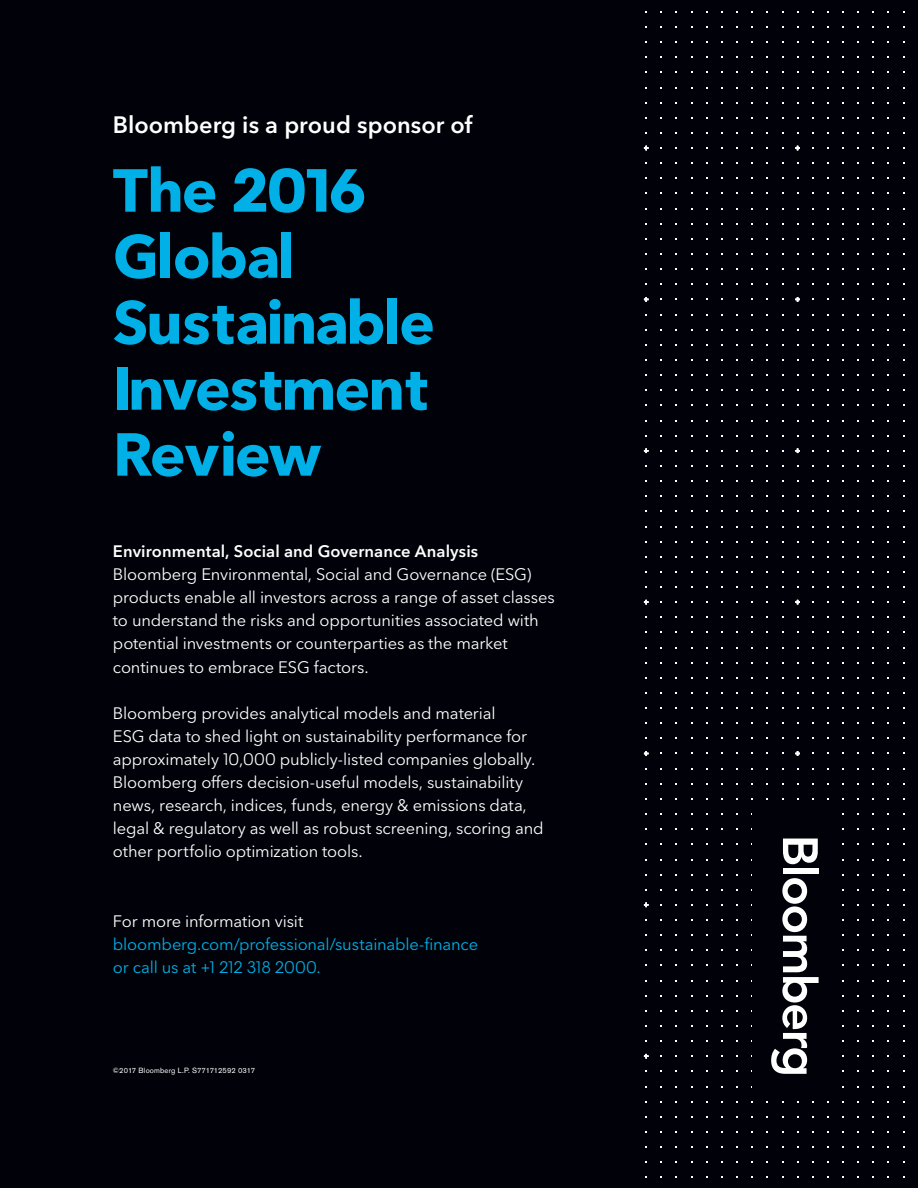
<style>
.page{position:relative;width:918px;height:1188px;background:#010209}
.page>*{position:absolute;margin:0;border:0;box-sizing:border-box;transform-origin:0 0}
.t1{font:700 60px/66px "Avenir Next P For BBG";letter-spacing:-.035em;color:#00b0e7}
.t2{font:600 23.55px "Avenir Next P For BBG";color:#fff}
.t3{font:16.5px/23.1px "Avenir Next P For BBG";letter-spacing:-.01em;color:#fff}
.t4{font:16.5px/23.1px "Avenir Next P For BBG";letter-spacing:-.01em;color:#00b0e7}
.t5{font:600 16.5px "Avenir Next P For BBG";letter-spacing:.005em;color:#fff}
.t6{font:7.5px "Akzidenz Grotesk BE";letter-spacing:.015em;color:#fff}
</style>
<div class="page">
<svg style="left:644px;top:146px;width:4px;height:4px"></svg>
<svg style="left:795px;top:146px;width:5px;height:4px"></svg>
<svg style="left:644px;top:297px;width:4px;height:5px"></svg>
<svg style="left:795px;top:297px;width:5px;height:5px"></svg>
<svg style="left:644px;top:448px;width:4px;height:5px"></svg>
<svg style="left:795px;top:448px;width:5px;height:5px"></svg>
<svg style="left:644px;top:600px;width:4px;height:4px"></svg>
<svg style="left:795px;top:600px;width:5px;height:4px"></svg>
<svg style="left:644px;top:751px;width:4px;height:5px"></svg>
<svg style="left:795px;top:751px;width:5px;height:5px"></svg>
<svg style="left:644px;top:903px;width:4px;height:4px"></svg>
<svg style="left:644px;top:1054px;width:4px;height:4px"></svg>
<svg style="left:783px;top:839px;width:35px;height:25px"></svg>
<div style="left:783px;top:868px;width:36px;height:6px;background:#fff"></div>
<svg style="left:782px;top:878px;width:37px;height:170px"></svg>
<svg style="left:771px;top:1048px;width:36px;height:26px"></svg>
<h2 class="t2" style="left:113px;top:111px;width:361px">Bloomberg is a proud sponsor of</h2>
<h1 class="t1" style="left:113px;top:157px;width:324px">The 2016<br>Global<br>Sustainable<br>Investment<br>Review</h1>
<p class="t5" style="left:113px;top:541px;width:367px">Environmental, Social and Governance Analysis</p>
<p class="t3" style="left:113px;top:563px;width:443px">Bloomberg Environmental, Social and Governance (ESG) products enable all investors across a range of asset classes to understand the risks and opportunities associated with potential investments or counterparties as the market continues to embrace ESG factors.</p>
<p class="t3" style="left:113px;top:701px;width:432px">Bloomberg provides analytical models and material<br>ESG data to shed light on sustainability performance for approximately 10,000 publicly-listed companies globally.<br>Bloomberg offers decision-useful models, sustainability news, research, indices, funds, energy &amp; emissions data, legal &amp; regulatory as well as robust screening, scoring and other portfolio optimization tools.</p>
<p class="t3" style="left:113px;top:909px;width:192px">For more information visit</p>
<p class="t4" style="left:113px;top:932px;width:367px">bloomberg.com/professional/sustainable-finance or call us at +1 212 318 2000.</p>
<p class="t6" style="left:113px;top:1066px;width:144px">©2017 Bloomberg L.P. S771712592 0317</p>
</div>
